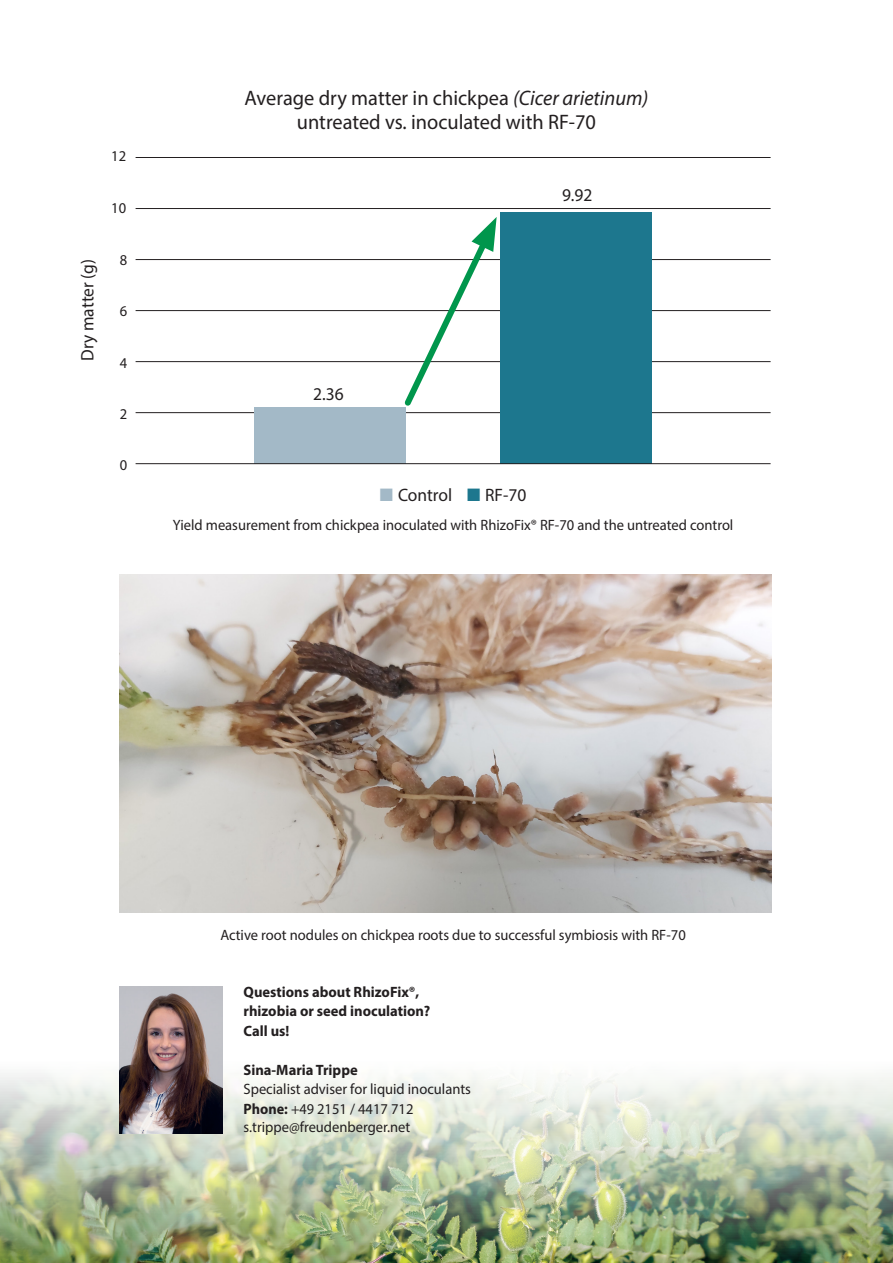
<style>
.page{position:relative;width:893px;height:1263px;background:#fff}
.page>*{position:absolute;margin:0;border:0;box-sizing:border-box;transform-origin:0 0}
.t1{font:21px/24px "Myriad Pro";color:#231f20;text-align:center}
.t2{font:18px "Myriad Pro";color:#231f20}
.t3{font:15px/19.5px "Myriad Pro";color:#231f20}
.t4{font:700 15px/19.5px "Myriad Pro";color:#231f20}
.s1{font-style:italic}
.s2{color:#a3b9c7}
.s3{color:#1d778e}
.s4{font-weight:700}
</style>
<div class="page">
<img style="left:0;top:912px;width:893px;height:351px">
<img style="left:119px;top:986px;width:104px;height:147px">
<hr style="left:136px;top:412px;width:635px;height:1px;background:#231f20">
<hr style="left:136px;top:361px;width:635px;height:1px;background:#231f20">
<hr style="left:136px;top:310px;width:635px;height:1px;background:#231f20">
<hr style="left:136px;top:259px;width:635px;height:1px;background:#231f20">
<hr style="left:136px;top:208px;width:635px;height:1px;background:#231f20">
<hr style="left:136px;top:157px;width:635px;height:1px;background:#231f20">
<div style="left:500px;top:213px;width:152px;height:251px;background:#1d778e"></div>
<div style="left:254px;top:407px;width:152px;height:57px;background:#a3b9c7"></div>
<hr style="left:136px;top:463px;width:635px;height:1px;background:#231f20">
<img style="left:119px;top:574px;width:653px;height:338px">
<svg style="left:400px;top:217px;width:97px;height:189px"></svg>
<p class="t3" style="left:111px;top:146px;width:16px">12</p>
<p class="t3" style="left:111px;top:198px;width:16px">10</p>
<p class="t2" style="left:76px;top:361px;width:103px;rotate:-90deg">Dry matter (g)</p>
<p class="t3" style="left:120px;top:250px;width:9px">8</p>
<p class="t3" style="left:120px;top:301px;width:9px">6</p>
<p class="t3" style="left:120px;top:353px;width:9px">4</p>
<p class="t3" style="left:120px;top:404px;width:9px">2</p>
<p class="t3" style="left:120px;top:455px;width:9px">0</p>
<h1 class="t1" style="left:245px;top:86px;width:405px">Average dry matter in chickpea <span class="s1">(Cicer arietinum) </span>untreated vs. inoculated with RF-70</h1>
<p class="t2" style="left:562px;top:183px;width:32px">9.92</p>
<p class="t2" style="left:313px;top:383px;width:32px">2.36</p>
<p class="t2" style="left:380px;top:484px;width:148px"><span class="s2">■</span> Control <span class="s3">■</span> RF-70</p>
<p class="t3" style="left:173px;top:515px;width:562px">Yield measurement from chickpea inoculated with RhizoFix® RF-70 and the untreated control</p>
<p class="t3" style="left:220px;top:925px;width:467px">Active root nodules on chickpea roots due to successful symbiosis with RF-70</p>
<p class="t4" style="left:244px;top:982px;width:188px">Questions about RhizoFix®, rhizobia or seed inoculation?<br>Call us!</p>
<p class="t4" style="left:244px;top:1060px;width:116px">Sina-Maria Trippe</p>
<p class="t3" style="left:244px;top:1079px;width:229px">Specialist adviser for liquid inoculants<br><span class="s4">Phone:</span> +49 2151 / 4417 712</p>
<p class="t3" style="left:244px;top:1117px;width:168px">s.trippe@freudenberger.net</p>
</div>
